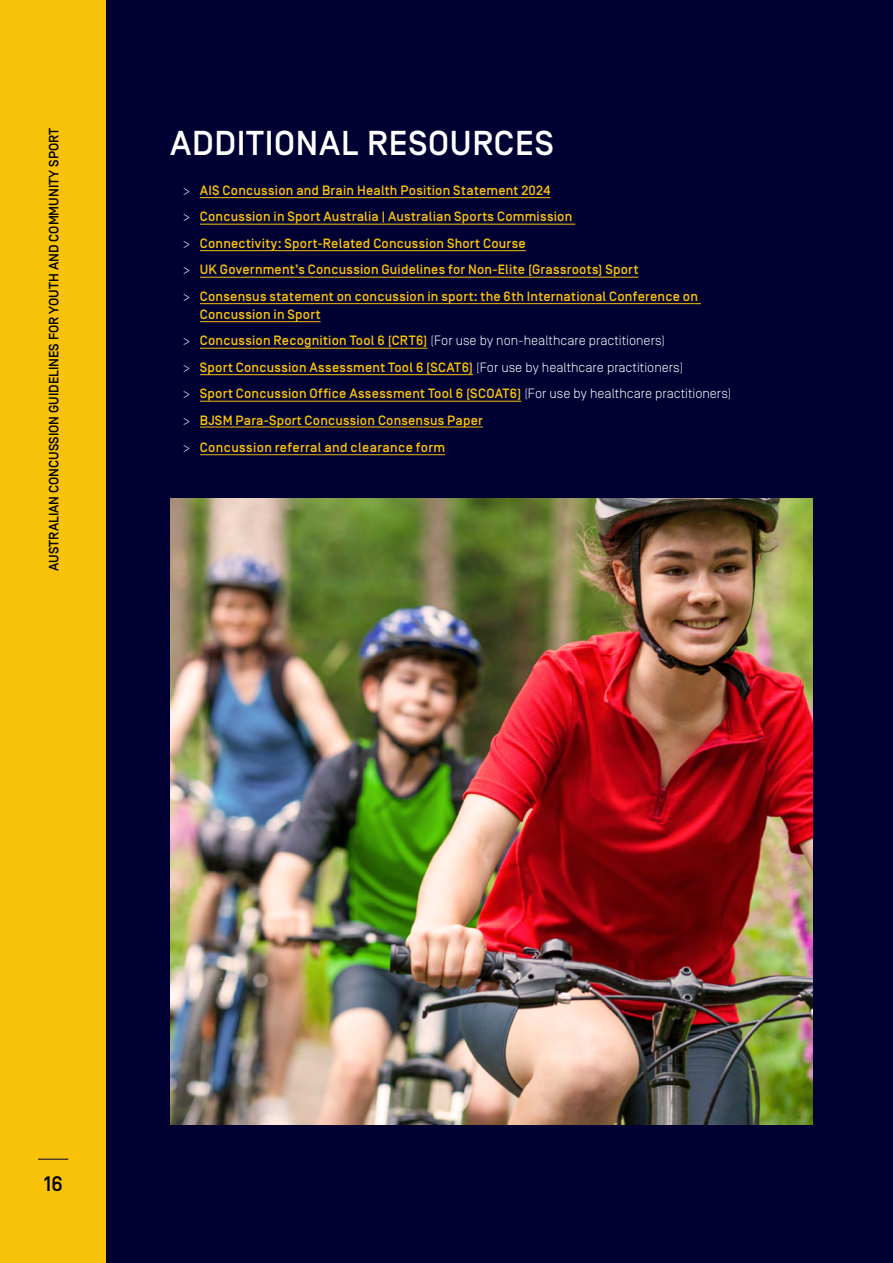
<style>
.page{position:relative;width:893px;height:1263px;background:#fff}
.page>*{position:absolute;margin:0;border:0;box-sizing:border-box;transform-origin:0 0}
.t1{font:500 34.5px "Simplon Norm";letter-spacing:.02em;color:#fff}
.t2{font:500 21px "Simplon Norm";color:#000}
.t3{font:500 13.5px/26.5px "Simplon Norm";letter-spacing:.015em;color:#f9c20a}
.t4{font:300 13.5px "Simplon Norm";color:#fff}
.t5{font:500 13.5px "Simplon Norm";color:#000}
.s1{font-weight:300;color:#fff}
.s2{font-weight:500;color:#f9c20a}
</style>
<div class="page">
<div style="left:0;top:0;width:106px;height:1263px;background:#f9c20a"></div>
<hr style="left:38px;top:1159px;width:30px;height:1px;background:#003">
<div style="left:106px;top:0;width:787px;height:1263px;background:#003"></div>
<hr style="left:200px;top:197px;width:350px;height:1px;background:#f9c20a">
<hr style="left:200px;top:224px;width:375px;height:1px;background:#f9c20a">
<hr style="left:200px;top:250px;width:326px;height:1px;background:#f9c20a">
<hr style="left:200px;top:277px;width:438px;height:1px;background:#f9c20a">
<hr style="left:200px;top:303px;width:501px;height:1px;background:#f9c20a">
<hr style="left:200px;top:321px;width:121px;height:1px;background:#f9c20a">
<hr style="left:200px;top:348px;width:227px;height:1px;background:#f9c20a">
<hr style="left:200px;top:374px;width:273px;height:1px;background:#f9c20a">
<hr style="left:200px;top:401px;width:321px;height:1px;background:#f9c20a">
<img style="left:170px;top:498px;width:642px;height:626px">
<hr style="left:200px;top:427px;width:283px;height:1px;background:#f9c20a">
<hr style="left:200px;top:454px;width:245px;height:1px;background:#f9c20a">
<p class="t5" style="left:47px;top:571px;width:445px;rotate:-90deg">AUSTRALIAN CONCUSSION GUIDELINES FOR YOUTH AND COMMUNITY SPORT</p>
<h1 class="t1" style="left:170px;top:125px;width:385px">ADDITIONAL RESOURCES</h1>
<p class="t3" style="left:183px;top:177px;width:517px"><span class="s1">&gt;</span> AIS Concussion and Brain Health Position Statement 2024<br><span class="s1">&gt;</span> Concussion in Sport Australia | Australian Sports Commission<br><span class="s1">&gt;</span> Connectivity: Sport-Related Concussion Short Course<br><span class="s1">&gt;</span> UK Government’s Concussion Guidelines for Non-Elite (Grassroots) Sport<br><span class="s1">&gt;</span> Consensus statement on concussion in sport: the 6th International Conference on</p>
<p class="t3" style="left:200px;top:301px;width:122px">Concussion in Sport</p>
<p class="t4" style="left:183px;top:333px;width:484px">&gt; <span class="s2">Concussion Recognition Tool 6 (CRT6)</span> (For use by non-healthcare practitioners)</p>
<p class="t3" style="left:183px;top:354px;width:502px"><span class="s1">&gt;</span> Sport Concussion Assessment Tool 6 (SCAT6) <span class="s1">(For use by healthcare practitioners)</span></p>
<p class="t3" style="left:183px;top:381px;width:550px"><span class="s1">&gt;</span> Sport Concussion Office Assessment Tool 6 (SCOAT6) <span class="s1">(For use by healthcare practitioners)</span></p>
<p class="t3" style="left:183px;top:407px;width:301px;line-height:27.5px"><span class="s1">&gt;</span> BJSM Para-Sport Concussion Consensus Paper <span class="s1">&gt;</span> Concussion referral and clearance form</p>
<h2 class="t2" style="left:44px;top:1172px;width:20px">16</h2>
</div>
